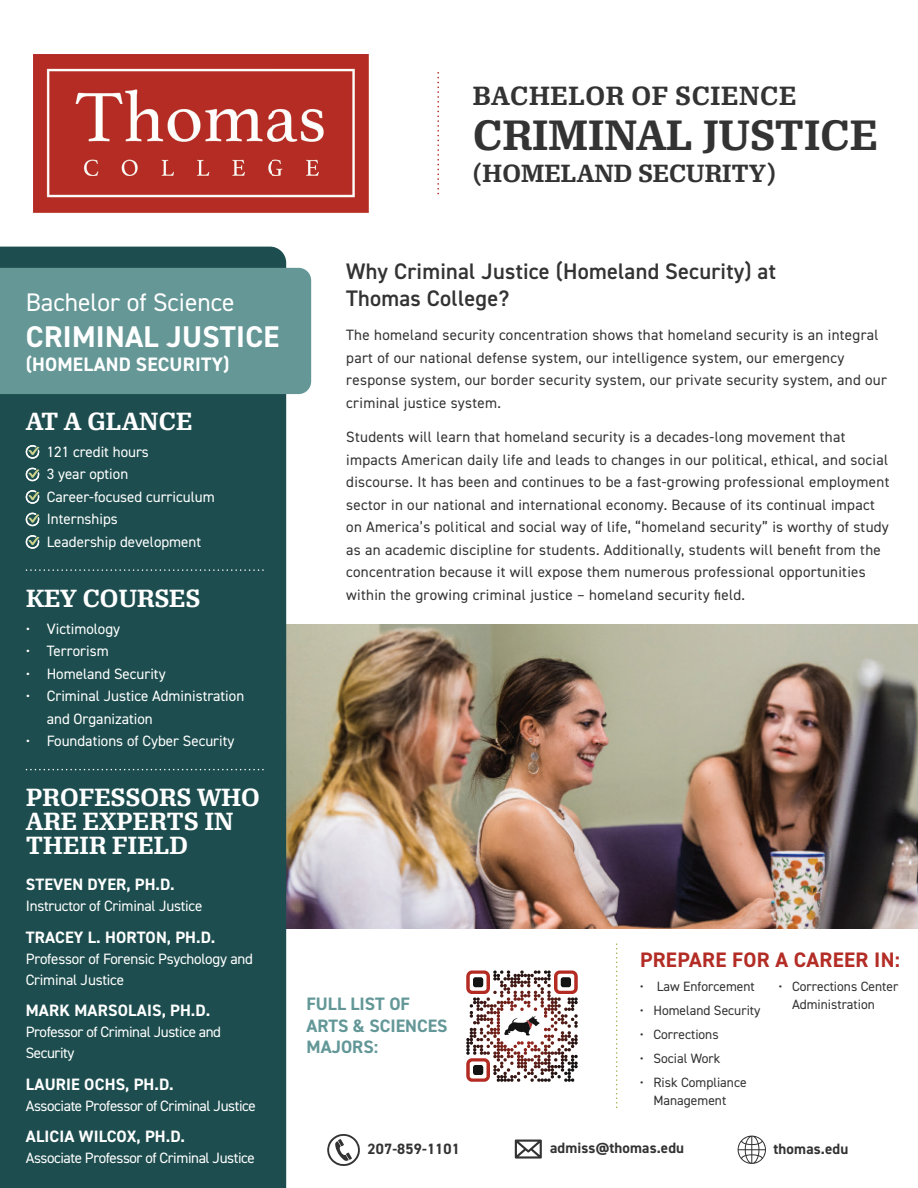
<style>
.page{position:relative;width:918px;height:1188px;background:#fff}
.page>*{position:absolute;margin:0;border:0;box-sizing:border-box;transform-origin:0 0}
.t1{font:43.5px "Oso Serif VF";letter-spacing:-.02em;color:#323332}
.t2{font:700 30px "DIN2014";letter-spacing:.01em;color:#fff}
.t3{font:27px "Oso Serif VF";color:#323332}
.t4{font:25.5px/24px "Oso Serif VF";letter-spacing:-.02em;color:#fff}
.t5{font:25.5px "Oso Serif VF";letter-spacing:-.02em;color:#323332}
.t6{font:25.5px "DIN2014";color:#fff}
.t7{font:600 22.5px/27px "DIN2014";letter-spacing:.01em;color:#323332}
.t8{font:700 21px "DIN2014";letter-spacing:.015em;color:#b32c25}
.t9{font:700 19.5px "DIN2014";letter-spacing:.01em;color:#fff}
.t10{font:700 18px/21.6px "DIN2014";color:#639797}
.t11{font:700 16.5px "DIN2014";letter-spacing:.01em;color:#fff}
.t12{font:15px/22.5px "DIN2014";letter-spacing:.02em;color:#323332}
.t13{font:15px/22.5px "DIN2014";letter-spacing:-.01em;color:#fff}
.t14{font:15px/21px "DIN2014";letter-spacing:-.03em;color:#fff}
.t15{font:700 15px "DIN2014";letter-spacing:.01em;color:#323332}
.t16{font:13.5px/18px "DIN2014";color:#323332;text-align:center}
</style>
<div class="page">
<img style="left:286px;top:625px;width:632px;height:304px">
<div style="left:0;top:247px;width:286px;height:941px;background:#1d4d4e"></div>
<svg style="left:327px;top:1134px;width:33px;height:32px"></svg>
<svg style="left:515px;top:1140px;width:27px;height:19px"></svg>
<svg style="left:738px;top:1136px;width:28px;height:28px"></svg>
<img style="left:33px;top:54px;width:336px;height:159px">
<svg style="left:437px;top:72px;width:2px;height:122px"></svg>
<svg style="left:26px;top:569px;width:238px;height:2px"></svg>
<svg style="left:26px;top:769px;width:238px;height:1px"></svg>
<div style="left:0;top:268px;width:311px;height:126px;background:#649796"></div>
<svg style="left:616px;top:943px;width:1px;height:165px"></svg>
<img style="left:466px;top:970px;width:112px;height:112px">
<svg style="left:26px;top:445px;width:13px;height:14px"></svg>
<svg style="left:26px;top:468px;width:13px;height:13px"></svg>
<svg style="left:26px;top:490px;width:13px;height:14px"></svg>
<svg style="left:26px;top:512px;width:13px;height:14px"></svg>
<svg style="left:26px;top:535px;width:13px;height:14px"></svg>
<h3 class="t3" style="left:472px;top:79px;width:326px">BACHELOR OF SCIENCE</h3>
<h1 class="t1" style="left:472px;top:108px;width:407px">CRIMINAL JUSTICE</h1>
<h3 class="t5" style="left:472px;top:157px;width:305px">(HOMELAND SECURITY)</h3>
<h3 class="t6" style="left:26px;top:286px;width:210px">Bachelor of Science</h3>
<h2 class="t2" style="left:26px;top:316px;width:255px">CRIMINAL JUSTICE</h2>
<h3 class="t9" style="left:26px;top:351px;width:205px">(HOMELAND SECURITY)</h3>
<h3 class="t4" style="left:26px;top:409px;width:168px">AT A GLANCE</h3>
<p class="t13" style="left:47px;top:440px;width:169px">121 credit hours<br>3 year option<br>Career-focused curriculum<br>Internships<br>Leadership development</p>
<h3 class="t4" style="left:26px;top:586px;width:176px">KEY COURSES</h3>
<p class="t13" style="left:26px;top:617px;width:96px">• Victimology</p>
<p class="t13" style="left:26px;top:640px;width:84px">• Terrorism</p>
<p class="t13" style="left:26px;top:662px;width:141px">• Homeland Security</p>
<p class="t13" style="left:47px;top:685px;width:199px;text-indent:-21px">• Criminal Justice Administration and Organization</p>
<p class="t13" style="left:26px;top:730px;width:210px">• Foundations of Cyber Security</p>
<h3 class="t4" style="left:26px;top:785px;width:236px">PROFESSORS WHO<br>ARE EXPERTS IN<br>THEIR FIELD</h3>
<p class="t11" style="left:26px;top:874px;width:151px">STEVEN DYER, PH.D.</p>
<p class="t13" style="left:26px;top:895px;width:178px">Instructor of Criminal Justice</p>
<p class="t11" style="left:26px;top:926px;width:191px">TRACEY L. HORTON, PH.D.</p>
<p class="t13" style="left:26px;top:948px;width:229px;line-height:21px">Professor of Forensic Psychology and<br>Criminal Justice</p>
<p class="t11" style="left:26px;top:1000px;width:186px">MARK MARSOLAIS, PH.D.</p>
<p class="t14" style="left:26px;top:1021px;width:197px">Professor of Criminal Justice and<br>Security</p>
<p class="t11" style="left:26px;top:1073px;width:149px">LAURIE OCHS, PH.D.</p>
<p class="t13" style="left:26px;top:1094px;width:232px">Associate Professor of Criminal Justice</p>
<p class="t11" style="left:26px;top:1126px;width:161px">ALICIA WILCOX, PH.D.</p>
<p class="t14" style="left:26px;top:1147px;width:231px">Associate Professor of Criminal Justice</p>
<h3 class="t7" style="left:346px;top:257px;width:431px">Why Criminal Justice (Homeland Security) at<br>Thomas College?</h3>
<p class="t12" style="left:346px;top:324px;width:542px">The homeland security concentration shows that homeland security is an integral part of our national defense system, our intelligence system, our emergency response system, our border security system, our private security system, and our criminal justice system.</p>
<p class="t12" style="left:346px;top:426px;width:545px">Students will learn that homeland security is a decades-long movement that impacts American daily life and leads to changes in our political, ethical, and social discourse. It has been and continues to be a fast-growing professional employment sector in our national and international economy. Because of its continual impact on America’s political and social way of life, “homeland security” is worthy of study as an academic discipline for students. Additionally, students will benefit from the concentration because it will expose them numerous professional opportunities within the growing criminal justice – homeland security field.</p>
<h3 class="t8" style="left:640px;top:946px;width:261px">PREPARE FOR A CAREER IN:</h3>
<p class="t16" style="left:640px;top:977px;width:116px">• Law Enforcement</p>
<p class="t16" style="left:640px;top:1001px;width:122px">• Homeland Security</p>
<p class="t16" style="left:640px;top:1025px;width:80px">• Corrections</p>
<p class="t16" style="left:640px;top:1049px;width:82px">• Social Work</p>
<p class="t16" style="left:640px;top:1073px;width:108px">• Risk Compliance<br>Management</p>
<p class="t16" style="left:779px;top:977px;width:121px">• Corrections Center</p>
<p class="t10" style="left:307px;top:993px;width:105px">FULL LIST OF</p>
<p class="t16" style="left:792px;top:995px;width:84px">Administration</p>
<p class="t10" style="left:307px;top:1015px;width:143px">ARTS &amp; SCIENCES<br>MAJORS:</p>
<p class="t15" style="left:368px;top:1139px;width:94px">207-859-1101</p>
<p class="t15" style="left:550px;top:1138px;width:136px">admiss@thomas.edu</p>
<p class="t15" style="left:774px;top:1139px;width:76px">thomas.edu</p>
</div>
